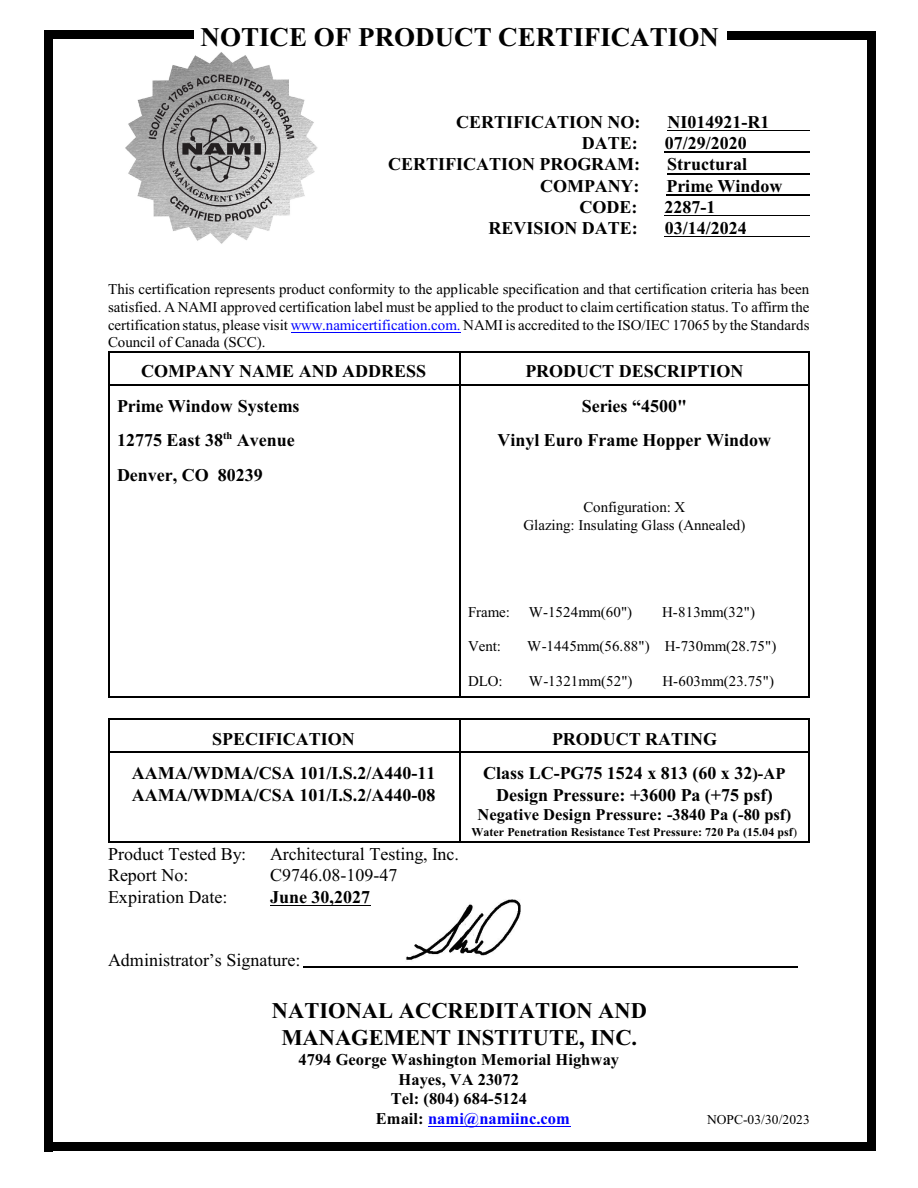
<style>
.page{position:relative;width:918px;height:1188px;background:#fff}
.page>*{position:absolute;margin:0;border:0;box-sizing:border-box;transform-origin:0 0}
.t1{font:700 27px "Times New Roman";color:#000}
.t2{font:700 22.5px/26.2px "Times New Roman";color:#000;text-align:center}
.t3{font:700 18px/21.3px "Times New Roman";color:#000}
.t4{font:18px "Times New Roman";color:#000}
.t5{font:700 16.5px "Times New Roman";color:#000}
.t6{font:700 16.5px "Times New Roman";color:#00f}
.t7{font:15px/17.7px "Times New Roman";color:#000;text-align:justify}
.t8{font:13.5px "Times New Roman";letter-spacing:.005em;color:#000}
.t9{font:700 12px "Times New Roman";color:#000}
.s1{color:#00f}
.s2{font-size:16.5px}
.s3{font-weight:400}
.s4{color:#000}
</style>
<div class="page">
<hr style="left:108px;top:351px;width:351px;height:1px;background:#000">
<hr style="left:108px;top:353px;width:1px;height:33px;background:#000">
<hr style="left:108px;top:384px;width:351px;height:2px;background:#000">
<hr style="left:809px;top:351px;width:1px;height:35px;background:#000">
<hr style="left:459px;top:351px;width:351px;height:1px;background:#000">
<hr style="left:459px;top:353px;width:1px;height:33px;background:#000">
<hr style="left:459px;top:384px;width:349px;height:2px;background:#000">
<hr style="left:108px;top:386px;width:1px;height:34px;background:#000">
<hr style="left:809px;top:386px;width:1px;height:34px;background:#000">
<hr style="left:459px;top:386px;width:1px;height:34px;background:#000">
<hr style="left:108px;top:420px;width:1px;height:35px;background:#000">
<hr style="left:809px;top:420px;width:1px;height:35px;background:#000">
<hr style="left:459px;top:420px;width:1px;height:35px;background:#000">
<hr style="left:108px;top:455px;width:1px;height:34px;background:#000">
<hr style="left:809px;top:455px;width:1px;height:34px;background:#000">
<hr style="left:459px;top:455px;width:1px;height:34px;background:#000">
<hr style="left:108px;top:489px;width:1px;height:70px;background:#000">
<hr style="left:809px;top:489px;width:1px;height:70px;background:#000">
<hr style="left:459px;top:489px;width:1px;height:70px;background:#000">
<hr style="left:108px;top:559px;width:1px;height:35px;background:#000">
<hr style="left:809px;top:559px;width:1px;height:35px;background:#000">
<hr style="left:459px;top:559px;width:1px;height:35px;background:#000">
<hr style="left:108px;top:594px;width:1px;height:34px;background:#000">
<hr style="left:809px;top:594px;width:1px;height:34px;background:#000">
<hr style="left:459px;top:594px;width:1px;height:34px;background:#000">
<hr style="left:108px;top:628px;width:1px;height:35px;background:#000">
<hr style="left:809px;top:628px;width:1px;height:35px;background:#000">
<hr style="left:459px;top:628px;width:1px;height:35px;background:#000">
<hr style="left:108px;top:696px;width:351px;height:1px;background:#000">
<hr style="left:108px;top:663px;width:1px;height:33px;background:#000">
<hr style="left:809px;top:663px;width:1px;height:34px;background:#000">
<hr style="left:459px;top:696px;width:351px;height:1px;background:#000">
<hr style="left:459px;top:663px;width:1px;height:33px;background:#000">
<hr style="left:108px;top:719px;width:351px;height:1px;background:#000">
<hr style="left:108px;top:720px;width:1px;height:33px;background:#000">
<hr style="left:108px;top:752px;width:351px;height:1px;background:#000">
<hr style="left:809px;top:719px;width:1px;height:34px;background:#000">
<hr style="left:459px;top:719px;width:351px;height:1px;background:#000">
<hr style="left:459px;top:720px;width:1px;height:33px;background:#000">
<hr style="left:459px;top:752px;width:349px;height:1px;background:#000">
<hr style="left:108px;top:842px;width:351px;height:1px;background:#000">
<hr style="left:108px;top:753px;width:1px;height:88px;background:#000">
<hr style="left:809px;top:753px;width:1px;height:90px;background:#000">
<hr style="left:459px;top:842px;width:351px;height:1px;background:#000">
<hr style="left:459px;top:753px;width:1px;height:88px;background:#000">
<img style="left:125px;top:52px;width:193px;height:192px">
<hr style="left:668px;top:130px;width:142px;height:1px;background:#000">
<hr style="left:665px;top:152px;width:145px;height:1px;background:#000">
<hr style="left:667px;top:173px;width:143px;height:1px;background:#000">
<hr style="left:667px;top:194px;width:143px;height:1px;background:#000">
<hr style="left:665px;top:215px;width:145px;height:1px;background:#000">
<hr style="left:665px;top:236px;width:145px;height:1px;background:#000">
<hr style="left:291px;top:332px;width:170px;height:1px;background:#00f">
<hr style="left:270px;top:905px;width:100px;height:1px;background:#000">
<hr style="left:428px;top:1126px;width:142px;height:1px;background:#00f">
<div style="left:867px;top:32px;width:8px;height:1119px;background:#000"></div>
<div style="left:728px;top:32px;width:147px;height:8px;background:#000"></div>
<div style="left:44px;top:31px;width:9px;height:1120px;background:#000"></div>
<div style="left:44px;top:30px;width:150px;height:9px;background:#000"></div>
<hr style="left:303px;top:966px;width:495px;height:2px;background:#000">
<div style="left:44px;top:1142px;width:831px;height:9px;background:#000"></div>
<img style="left:406px;top:900px;width:115px;height:60px">
<h1 class="t1" style="left:201px;top:28px;width:520px">NOTICE OF PRODUCT CERTIFICATION</h1>
<p class="t3" style="left:456px;top:113px;width:186px">CERTIFICATION NO:</p>
<p class="t3" style="left:668px;top:113px;width:103px">NI014921-R1</p>
<p class="t3" style="left:582px;top:134px;width:57px">DATE:</p>
<p class="t3" style="left:665px;top:134px;width:84px">07/29/2020</p>
<p class="t3" style="left:388px;top:155px;width:254px">CERTIFICATION PROGRAM:</p>
<p class="t3" style="left:667px;top:155px;width:81px">Structural</p>
<p class="t3" style="left:540px;top:177px;width:101px">COMPANY:</p>
<p class="t3" style="left:667px;top:177px;width:117px">Prime Window</p>
<p class="t3" style="left:580px;top:198px;width:59px">CODE:</p>
<p class="t3" style="left:665px;top:198px;width:52px">2287-1</p>
<p class="t3" style="left:488px;top:219px;width:151px">REVISION DATE:</p>
<p class="t3" style="left:665px;top:219px;width:84px">03/14/2024</p>
<p class="t7" style="left:108px;top:282px;width:703px">This certification represents product conformity to the applicable specification and that certification criteria has been satisfied. A NAMI approved certification label must be applied to the product to claim certification status. To affirm the certification status, please visit <span class="s1">www.namicertification.com.</span> NAMI is accredited to the ISO/IEC 17065 by the Standards Council of Canada (SCC).</p>
<p class="t3" style="left:141px;top:362px;width:287px">COMPANY NAME AND ADDRESS</p>
<p class="t3" style="left:525px;top:362px;width:220px">PRODUCT DESCRIPTION</p>
<p class="t3" style="left:117px;top:397px;width:184px">Prime Window Systems</p>
<p class="t3" style="left:582px;top:397px;width:107px">Series “4500"</p>
<p class="t3" style="left:117px;top:432px;width:179px">12775 East 38<sup>th</sup> Avenue</p>
<p class="t3" style="left:497px;top:432px;width:275px">Vinyl Euro Frame Hopper Window</p>
<p class="t3" style="left:117px;top:466px;width:147px">Denver, CO 80239</p>
<p class="t7" style="left:523px;top:500px;width:224px;text-align:center">Configuration: X<br>Glazing: Insulating Glass (Annealed)</p>
<p class="t7" style="left:468px;top:604px;width:166px">Frame: W-1524mm(60")</p>
<p class="t7" style="left:662px;top:604px;width:94px">H-813mm(32")</p>
<p class="t7" style="left:468px;top:639px;width:35px">Vent:</p>
<p class="t7" style="left:527px;top:639px;width:251px">W-1445mm(56.88") H-730mm(28.75")</p>
<p class="t7" style="left:468px;top:673px;width:36px">DLO:</p>
<p class="t7" style="left:529px;top:673px;width:105px">W-1321mm(52")</p>
<p class="t7" style="left:662px;top:673px;width:113px">H-603mm(23.75")</p>
<p class="t3" style="left:212px;top:730px;width:144px">SPECIFICATION</p>
<p class="t3" style="left:552px;top:730px;width:167px">PRODUCT RATING</p>
<p class="t3" style="left:132px;top:765px;width:305px">AAMA/WDMA/CSA 101/I.S.2/A440-11<br>AAMA/WDMA/CSA 101/I.S.2/A440-08</p>
<p class="t3" style="left:483px;top:765px;width:304px;text-align:center">Class LC-PG75 1524 x 813 (60 x 32<span class="s2">)-AP<br></span>Design Pressure: +3600 Pa (+75 psf)</p>
<p class="t5" style="left:478px;top:809px;width:315px">Negative Design Pressure: -3840 Pa (-80 psf)</p>
<p class="t9" style="left:472px;top:827px;width:327px">Water Penetration Resistance Test Pressure: 720 Pa (15.04 psf<span class="s3">)</span></p>
<p class="t4" style="left:108px;top:847px;width:140px">Product Tested By:</p>
<p class="t4" style="left:270px;top:847px;width:191px">Architectural Testing, Inc.</p>
<p class="t4" style="left:108px;top:868px;width:82px">Report No:</p>
<p class="t4" style="left:270px;top:868px;width:129px">C9746.08-109-47</p>
<p class="t4" style="left:108px;top:890px;width:121px">Expiration Date:</p>
<p class="t3" style="left:270px;top:888px;width:102px">June 30,2027</p>
<p class="t4" style="left:108px;top:954px;width:194px">Administrator’s Signature:</p>
<h2 class="t2" style="left:272px;top:1000px;width:376px">NATIONAL ACCREDITATION AND<br>MANAGEMENT INSTITUTE, INC.</h2>
<p class="t5" style="left:299px;top:1054px;width:322px">4794 George Washington Memorial Highway</p>
<p class="t5" style="left:399px;top:1074px;width:122px">Hayes, VA 23072</p>
<p class="t5" style="left:391px;top:1093px;width:138px">Tel: (804) 684-5124</p>
<p class="t6" style="left:376px;top:1112px;width:195px"><span class="s4">Email:</span> nami@namiinc.com</p>
<p class="t8" style="left:707px;top:1114px;width:104px">NOPC-03/30/2023</p>
</div>
